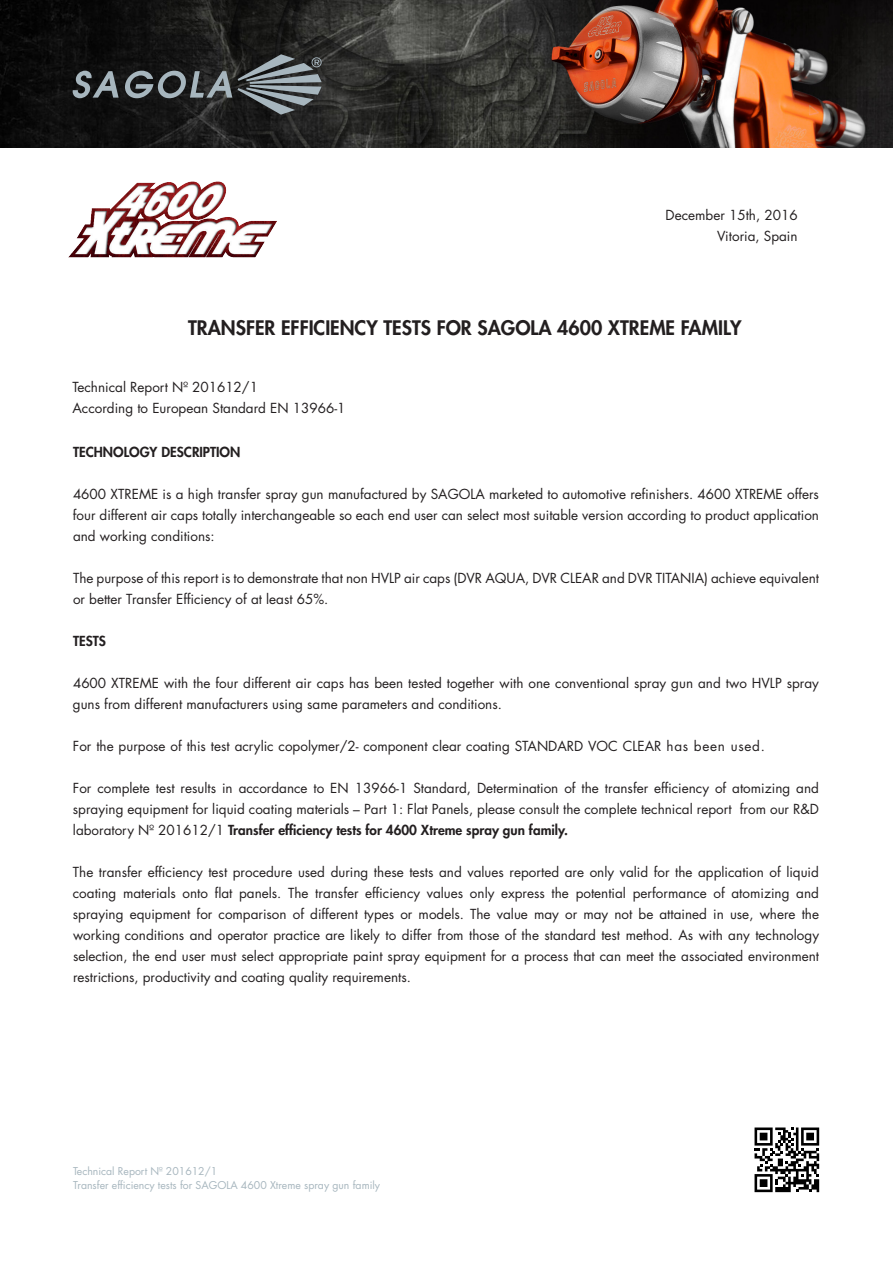
<style>
.page{position:relative;width:893px;height:1263px;background:#fff}
.page>*{position:absolute;margin:0;border:0;box-sizing:border-box;transform-origin:0 0}
.t1{font:800 19.5px "Futura";color:#231f20}
.t2{font:13.5px/21px "Futura";color:#231f20}
.t3{font:800 13.5px "Futura";color:#231f20}
.t4{font:10.5px/14.4px "Futura";color:#a7b6be}
.s1{font-weight:800}
</style>
<div class="page">
<img style="left:0;top:0;width:893px;height:147px">
<svg style="left:73px;top:71px;width:46px;height:27px"></svg>
<svg style="left:125px;top:54px;width:197px;height:61px;background:#424648"></svg>
<img style="left:68px;top:181px;width:209px;height:77px">
<svg style="left:754px;top:1127px;width:65px;height:65px"></svg>
<p class="t2" style="left:666px;top:204px;width:134px;text-align:right">December 15th, 2016<br>Vitoria, Spain</p>
<h1 class="t1" style="left:188px;top:315px;width:555px">TRANSFER EFFICIENCY TESTS FOR SAGOLA 4600 XTREME FAMILY</h1>
<p class="t2" style="left:73px;top:376px;width:275px">Technical Report Nº 201612/1<br>According to European Standard EN 13966-1</p>
<p class="t3" style="left:73px;top:443px;width:169px">TECHNOLOGY DESCRIPTION</p>
<p class="t2" style="left:73px;top:484px;width:748px;text-align:justify">4600 XTREME is a high transfer spray gun manufactured by SAGOLA marketed to automotive refinishers. 4600 XTREME offers four different air caps totally interchangeable so each end user can select most suitable version according to product application and working conditions:</p>
<p class="t2" style="left:73px;top:568px;width:748px">The purpose of this report is to demonstrate that non HVLP air caps (DVR AQUA, DVR CLEAR and DVR TITANIA) achieve equivalent or better Transfer Efficiency of at least 65%.</p>
<p class="t3" style="left:73px;top:632px;width:34px">TESTS</p>
<p class="t2" style="left:73px;top:673px;width:748px">4600 XTREME with the four different air caps has been tested together with one conventional spray gun and two HVLP spray guns from different manufacturers using same parameters and conditions.</p>
<p class="t2" style="left:73px;top:736px;width:693px">For the purpose of this test acrylic copolymer/2- component clear coating STANDARD VOC CLEAR has been used.</p>
<p class="t2" style="left:73px;top:778px;width:748px;text-align:justify">For complete test results in accordance to EN 13966-1 Standard, Determination of the transfer efficiency of atomizing and spraying equipment for liquid coating materials – Part 1: Flat Panels, please consult the complete technical report from our R&amp;D laboratory Nº 201612/1 <span class="s1">Transfer efficiency tests for 4600 Xtreme spray gun family.</span></p>
<p class="t2" style="left:73px;top:862px;width:748px;text-align:justify">The transfer efficiency test procedure used during these tests and values reported are only valid for the application of liquid coating materials onto flat panels. The transfer efficiency values only express the potential performance of atomizing and spraying equipment for comparison of different types or models. The value may or may not be attained in use, where the working conditions and operator practice are likely to differ from those of the standard test method. As with any technology selection, the end user must select appropriate paint spray equipment for a process that can meet the associated environment restrictions, productivity and coating quality requirements.</p>
<p class="t4" style="left:73px;top:1163px;width:309px">Technical Report Nº 201612/1<br>Transfer efficiency tests for SAGOLA 4600 Xtreme spray gun family</p>
</div>
